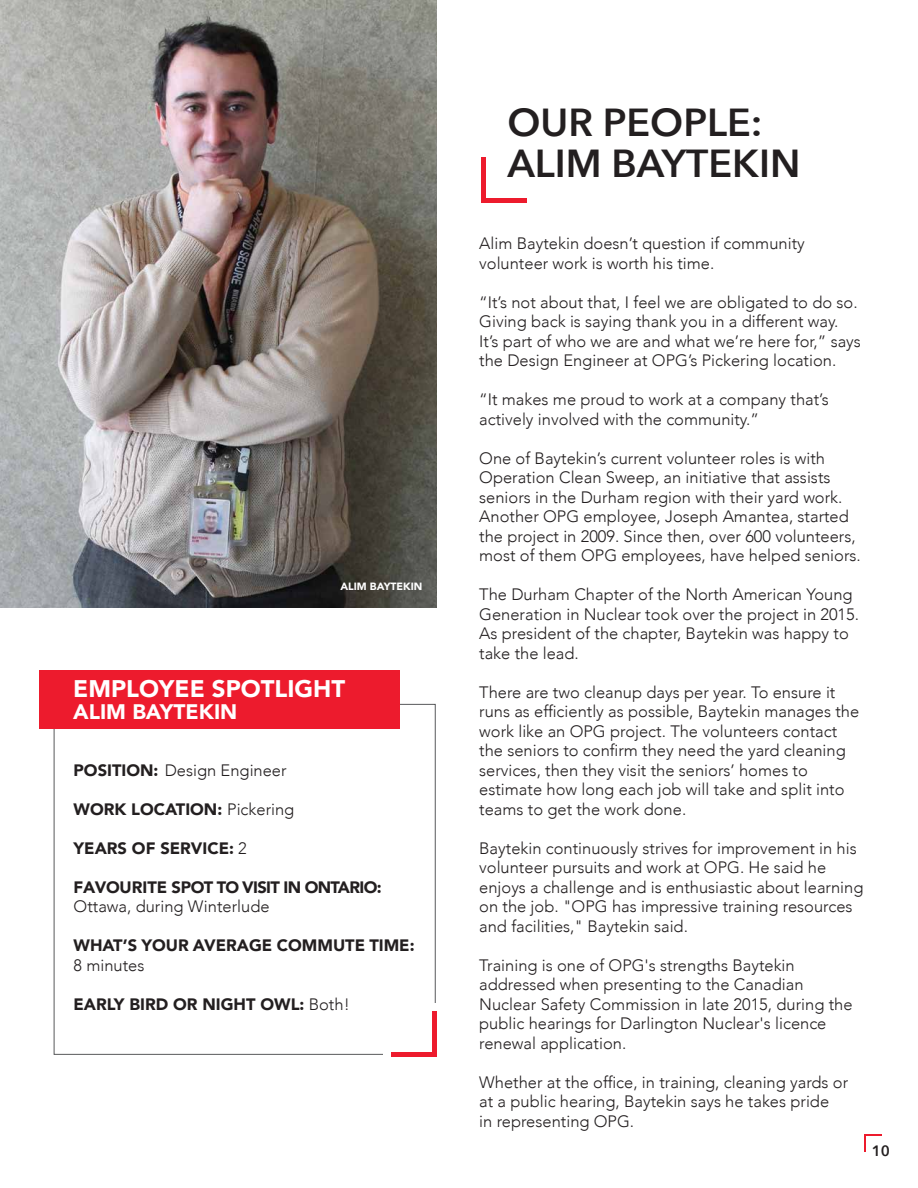
<style>
.page{position:relative;width:918px;height:1188px;background:#fff}
.page>*{position:absolute;margin:0;border:0;box-sizing:border-box;transform-origin:0 0}
.t1{font:600 39px/40.5px "Avenir Next";color:#231f20}
.t2{font:900 24px "Avenir";color:#fff}
.t3{font:900 21px "Avenir";color:#fff}
.t4{font:300 16.5px/19.5px "Avenir";color:#231f20}
.t5{font:900 16.5px "Avenir";color:#231f20}
.t6{font:900 16.5px "Avenir";letter-spacing:-.04em;color:#231f20}
.t7{font:600 15px "Avenir Next";color:#231f20}
.t8{font:900 10.5px "Avenir";color:#fff}
.s1{font-weight:900}
.s2{font-weight:300}
</style>
<div class="page">
<svg style="left:864px;top:1134px;width:18px;height:18px"></svg>
<img style="left:0;top:0;width:437px;height:608px">
<div style="left:481px;top:198px;width:46px;height:5px;background:#ed1b2d"></div>
<div style="left:481px;top:157px;width:5px;height:46px;background:#ed1b2d"></div>
<div style="left:39px;top:670px;width:361px;height:59px;background:#ed1b2d"></div>
<div style="left:392px;top:1052px;width:45px;height:5px;background:#ed1b2d"></div>
<div style="left:432px;top:1011px;width:5px;height:46px;background:#ed1b2d"></div>
<p class="t8" style="left:340px;top:578px;width:84px">ALIM BAYTEKIN</p>
<h2 class="t2" style="left:73px;top:668px;width:273px">EMPLOYEE SPOTLIGHT</h2>
<p class="t3" style="left:73px;top:694px;width:166px">ALIM BAYTEKIN</p>
<p class="t4" style="left:74px;top:760px;width:215px"><span class="s1">POSITION:</span> Design Engineer</p>
<p class="t5" style="left:74px;top:795px;width:222px">WORK LOCATION: <span class="s2">Pickering</span></p>
<p class="t5" style="left:74px;top:834px;width:175px">YEARS OF SERVICE: <span class="s2">2</span></p>
<p class="t6" style="left:74px;top:873px;width:310px">FAVOURITE SPOT TO VISIT IN ONTARIO:</p>
<p class="t4" style="left:74px;top:897px;width:198px">Ottawa, during Winterlude</p>
<p class="t5" style="left:74px;top:931px;width:342px">WHAT’S YOUR AVERAGE COMMUTE TIME:</p>
<p class="t4" style="left:74px;top:955px;width:72px">8 minutes</p>
<p class="t5" style="left:74px;top:990px;width:278px">EARLY BIRD OR NIGHT OWL: <span class="s2">Both!</span></p>
<h1 class="t1" style="left:507px;top:102px;width:295px">OUR PEOPLE:<br>ALIM BAYTEKIN</h1>
<p class="t4" style="left:479px;top:234px;width:327px">Alim Baytekin doesn’t question if community volunteer work is worth his time.</p>
<p class="t4" style="left:479px;top:292px;width:383px">“It’s not about that, I feel we are obligated to do so.<br>Giving back is saying thank you in a different way.<br>It’s part of who we are and what we’re here for,” says the Design Engineer at OPG’s Pickering location.</p>
<p class="t4" style="left:479px;top:390px;width:351px">“It makes me proud to work at a company that’s actively involved with the community.”</p>
<p class="t4" style="left:479px;top:448px;width:383px">One of Baytekin’s current volunteer roles is with Operation Clean Sweep, an initiative that assists seniors in the Durham region with their yard work.<br>Another OPG employee, Joseph Amantea, started the project in 2009. Since then, over 600 volunteers, most of them OPG employees, have helped seniors.</p>
<p class="t4" style="left:479px;top:585px;width:381px">The Durham Chapter of the North American Young Generation in Nuclear took over the project in 2015.<br>As president of the chapter, Baytekin was happy to take the lead.</p>
<p class="t4" style="left:479px;top:682px;width:382px">There are two cleanup days per year. To ensure it runs as efficiently as possible, Baytekin manages the work like an OPG project. The volunteers contact the seniors to confirm they need the yard cleaning services, then they visit the seniors’ homes to estimate how long each job will take and split into teams to get the work done.</p>
<p class="t4" style="left:479px;top:838px;width:386px">Baytekin continuously strives for improvement in his volunteer pursuits and work at OPG. He said he enjoys a challenge and is enthusiastic about learning on the job. "OPG has impressive training resources and facilities," Baytekin said.</p>
<p class="t4" style="left:479px;top:955px;width:375px">Training is one of OPG's strengths Baytekin addressed when presenting to the Canadian Nuclear Safety Commission in late 2015, during the public hearings for Darlington Nuclear's licence renewal application.</p>
<p class="t4" style="left:479px;top:1072px;width:371px">Whether at the office, in training, cleaning yards or at a public hearing, Baytekin says he takes pride<br>in representing OPG.</p>
<p class="t7" style="left:872px;top:1141px;width:20px">10</p>
</div>
